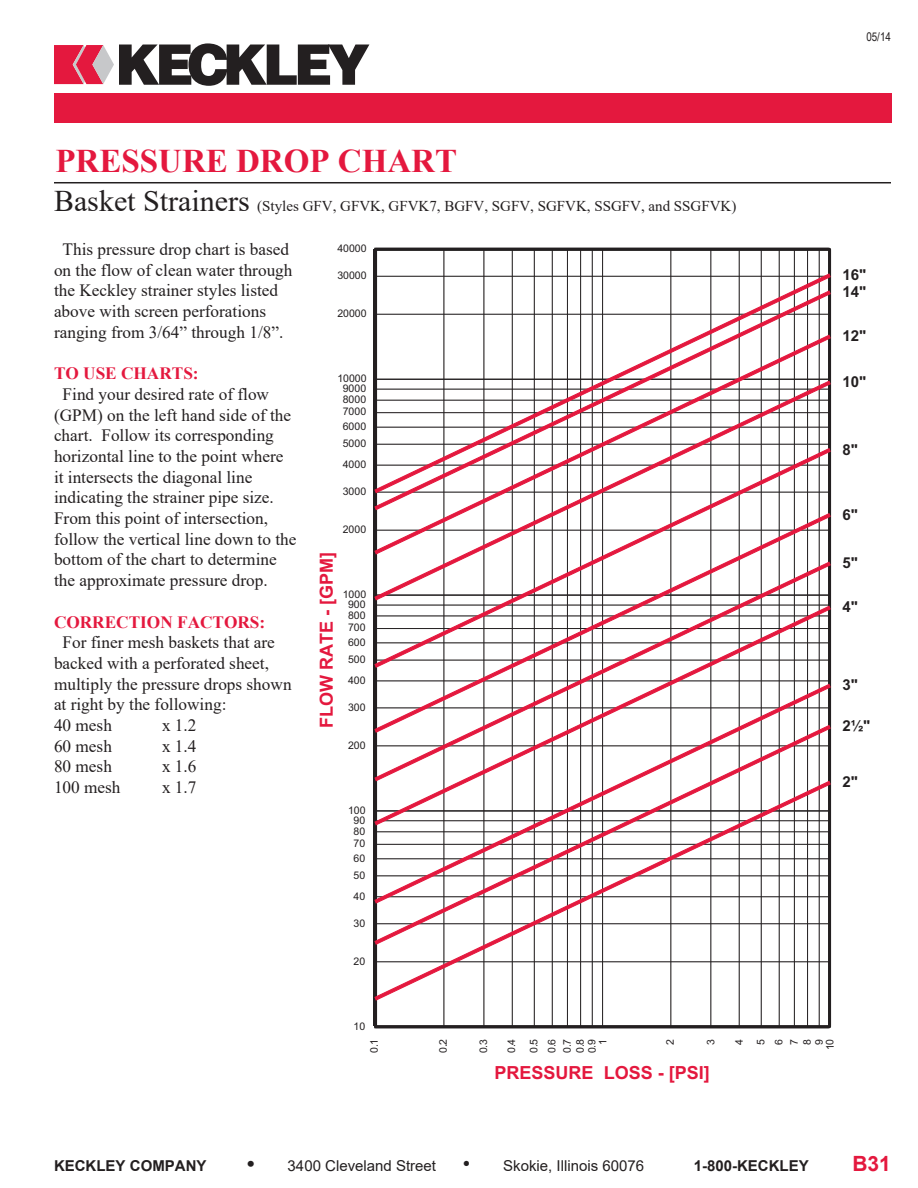
<style>
.page{position:relative;width:918px;height:1188px;background:#fff}
.page>*{position:absolute;margin:0;border:0;box-sizing:border-box;transform-origin:0 0}
.t1{font:700 33px "Times New Roman";color:#e4183e}
.t2{font:700 21px "Arial";color:#e4183e}
.t3{font:700 18px "Arial";color:#e4183e}
.t4{font:17.25px/20.7px "Times New Roman";color:#231f20}
.t5{font:700 17.25px "Times New Roman";color:#e4183e}
.t6{font:15px "Times New Roman";color:#231f20}
.t7{font:700 15px "Arial";color:#231f20}
.t8{font:15px "Arial";color:#231f20}
.t9{font:12px "Arial Narrow";color:#231f20}
.t10{font:10.5px/11.4px "Arial";color:#231f20}
.s1{font-size:30px}
.s2{font-weight:700;font-size:21px}
.s3{font-size:21px}
</style>
<div class="page">
<hr style="left:54px;top:182px;width:837px;height:1px;background:#231f20">
<svg style="left:374px;top:248px;width:457px;height:780px"></svg>
<hr style="left:376px;top:1026px;width:454px;height:2px;background:#231f20">
<hr style="left:444px;top:249px;width:1px;height:778px;background:#231f20">
<hr style="left:484px;top:249px;width:1px;height:778px;background:#231f20">
<hr style="left:512px;top:249px;width:1px;height:778px;background:#231f20">
<hr style="left:534px;top:249px;width:1px;height:778px;background:#231f20">
<hr style="left:552px;top:249px;width:1px;height:778px;background:#231f20">
<hr style="left:567px;top:249px;width:1px;height:778px;background:#231f20">
<hr style="left:580px;top:249px;width:1px;height:778px;background:#231f20">
<hr style="left:592px;top:249px;width:1px;height:778px;background:#231f20">
<hr style="left:671px;top:249px;width:1px;height:778px;background:#231f20">
<hr style="left:710px;top:249px;width:1px;height:778px;background:#231f20">
<hr style="left:739px;top:249px;width:1px;height:778px;background:#231f20">
<hr style="left:761px;top:249px;width:1px;height:778px;background:#231f20">
<hr style="left:779px;top:249px;width:1px;height:778px;background:#231f20">
<hr style="left:794px;top:249px;width:1px;height:778px;background:#231f20">
<hr style="left:807px;top:249px;width:1px;height:778px;background:#231f20">
<hr style="left:819px;top:249px;width:1px;height:778px;background:#231f20">
<hr style="left:375px;top:249px;width:1px;height:778px;background:#231f20">
<hr style="left:602px;top:249px;width:1px;height:778px;background:#231f20">
<hr style="left:829px;top:249px;width:1px;height:778px;background:#231f20">
<hr style="left:376px;top:249px;width:454px;height:1px;background:#231f20">
<hr style="left:374px;top:250px;width:2px;height:776px;background:#231f20">
<svg style="left:376px;top:273px;width:455px;height:17px"></svg>
<svg style="left:376px;top:290px;width:455px;height:44px"></svg>
<svg style="left:376px;top:334px;width:455px;height:46px"></svg>
<svg style="left:376px;top:380px;width:455px;height:67px"></svg>
<svg style="left:374px;top:447px;width:457px;height:65px"></svg>
<svg style="left:374px;top:512px;width:458px;height:49px"></svg>
<svg style="left:374px;top:561px;width:458px;height:221px"></svg>
<svg style="left:374px;top:605px;width:457px;height:78px"></svg>
<svg style="left:374px;top:683px;width:457px;height:41px"></svg>
<svg style="left:374px;top:724px;width:457px;height:56px"></svg>
<svg style="left:374px;top:780px;width:457px;height:221px"></svg>
<svg style="left:54px;top:43px;width:315px;height:43px"></svg>
<div style="left:54px;top:93px;width:837px;height:30px;background:#e4183e"></div>
<p class="t9" style="left:866px;top:28px;width:26px">05/14</p>
<p class="t1" style="left:56px;top:138px;width:403px">PRESSURE DROP CHART</p>
<p class="t6" style="left:54px;top:196px;width:684px"><span class="s1">Basket Strainers</span> (Styles GFV, GFVK, GFVK7, BGFV, SGFV, SGFVK, SSGFV, and SSGFVK)</p>
<p class="t4" style="left:54px;top:238px;width:240px;text-indent:9px">This pressure drop chart is based on the flow of clean water through the Keckley strainer styles listed above with screen perforations ranging from 3/64” through 1/8”.</p>
<p class="t5" style="left:54px;top:361px;width:146px">TO USE CHARTS:</p>
<p class="t4" style="left:54px;top:383px;width:244px;text-indent:9px">Find your desired rate of flow (GPM) on the left hand side of the chart. Follow its corresponding horizontal line to the point where it intersects the diagonal line indicating the strainer pipe size.<br>From this point of intersection, follow the vertical line down to the bottom of the chart to determine the approximate pressure drop.</p>
<p class="t5" style="left:54px;top:609px;width:213px">CORRECTION FACTORS:</p>
<p class="t4" style="left:54px;top:632px;width:239px;text-indent:9px">For finer mesh baskets that are backed with a perforated sheet, multiply the pressure drops shown at right by the following:</p>
<p class="t4" style="left:54px;top:714px;width:59px">40 mesh</p>
<p class="t4" style="left:162px;top:714px;width:36px">x 1.2</p>
<p class="t4" style="left:54px;top:735px;width:59px">60 mesh</p>
<p class="t4" style="left:162px;top:735px;width:36px">x 1.4</p>
<p class="t4" style="left:54px;top:756px;width:59px">80 mesh</p>
<p class="t4" style="left:162px;top:756px;width:36px">x 1.6</p>
<p class="t4" style="left:54px;top:776px;width:68px">100 mesh</p>
<p class="t4" style="left:162px;top:776px;width:36px">x 1.7</p>
<p class="t10" style="left:337px;top:243px;width:31px">40000</p>
<p class="t10" style="left:337px;top:270px;width:31px">30000</p>
<p class="t10" style="left:337px;top:308px;width:31px">20000</p>
<p class="t10" style="left:337px;top:373px;width:31px">10000</p>
<p class="t10" style="left:343px;top:383px;width:25px">9000</p>
<p class="t10" style="left:343px;top:394px;width:25px">8000</p>
<p class="t10" style="left:343px;top:406px;width:25px">7000</p>
<p class="t10" style="left:343px;top:421px;width:25px">6000</p>
<p class="t10" style="left:343px;top:438px;width:25px">5000</p>
<p class="t10" style="left:343px;top:459px;width:25px">4000</p>
<p class="t10" style="left:343px;top:486px;width:25px">3000</p>
<p class="t10" style="left:343px;top:524px;width:25px">2000</p>
<p class="t3" style="left:315px;top:728px;width:178px;rotate:-90deg">FLOW RATE - [GPM]</p>
<p class="t10" style="left:343px;top:589px;width:25px">1000</p>
<p class="t10" style="left:348px;top:599px;width:19px">900</p>
<p class="t10" style="left:348px;top:609px;width:19px">800</p>
<p class="t10" style="left:348px;top:622px;width:19px">700</p>
<p class="t10" style="left:348px;top:636px;width:19px">600</p>
<p class="t10" style="left:348px;top:654px;width:19px">500</p>
<p class="t10" style="left:348px;top:674px;width:19px">400</p>
<p class="t10" style="left:348px;top:701px;width:19px">300</p>
<p class="t10" style="left:348px;top:739px;width:19px">200</p>
<p class="t10" style="left:348px;top:804px;width:19px">100</p>
<p class="t10" style="left:353px;top:814px;width:13px">90</p>
<p class="t10" style="left:353px;top:825px;width:13px">80</p>
<p class="t10" style="left:353px;top:838px;width:13px">70</p>
<p class="t10" style="left:353px;top:852px;width:13px">60</p>
<p class="t10" style="left:353px;top:869px;width:13px">50</p>
<p class="t10" style="left:353px;top:890px;width:13px">40</p>
<p class="t10" style="left:353px;top:917px;width:13px">30</p>
<p class="t10" style="left:353px;top:955px;width:13px">20</p>
<p class="t7" style="left:842px;top:265px;width:25px">16"</p>
<p class="t7" style="left:842px;top:282px;width:25px">14"</p>
<p class="t7" style="left:842px;top:326px;width:25px">12"</p>
<p class="t7" style="left:842px;top:372px;width:25px">10"</p>
<p class="t7" style="left:842px;top:439px;width:17px">8"</p>
<p class="t7" style="left:842px;top:504px;width:17px">6"</p>
<p class="t7" style="left:842px;top:553px;width:17px">5"</p>
<p class="t7" style="left:842px;top:597px;width:17px">4"</p>
<p class="t7" style="left:842px;top:675px;width:17px">3"</p>
<p class="t7" style="left:842px;top:716px;width:30px">2½"</p>
<p class="t7" style="left:842px;top:772px;width:17px">2"</p>
<p class="t10" style="left:353px;top:1020px;width:13px">10</p>
<p class="t10" style="left:369px;top:1053px;width:16px;rotate:-90deg">0.1</p>
<p class="t10" style="left:438px;top:1053px;width:16px;rotate:-90deg">0.2</p>
<p class="t10" style="left:478px;top:1053px;width:16px;rotate:-90deg">0.3</p>
<p class="t10" style="left:500px;top:1053px;width:16px;line-height:22.2px;rotate:-90deg">0.4<br>0.5</p>
<p class="t10" style="left:544px;top:1053px;width:16px;line-height:15.3px;rotate:-90deg">0.6<br>0.7</p>
<p class="t10" style="left:574px;top:1053px;width:16px;line-height:11.9px;rotate:-90deg">0.8<br>0.9</p>
<p class="t10" style="left:597px;top:1045px;width:7px;rotate:-90deg">1</p>
<p class="t10" style="left:665px;top:1045px;width:7px;rotate:-90deg">2</p>
<p class="t10" style="left:705px;top:1045px;width:7px;rotate:-90deg">3</p>
<p class="t10" style="left:728px;top:1045px;width:7px;line-height:21.8px;rotate:-90deg">4<br>5</p>
<p class="t10" style="left:771px;top:1045px;width:7px;line-height:15.5px;rotate:-90deg">6<br>7</p>
<p class="t10" style="left:802px;top:1050px;width:13px;text-align:center;rotate:-90deg">8<br>9<br>10</p>
<p class="t3" style="left:494px;top:1060px;width:217px">PRESSURE LOSS - [PSI]</p>
<p class="t7" style="left:54px;top:1155px;width:154px">KECKLEY COMPANY</p>
<p class="t8" style="left:247px;top:1156px;width:190px"><span class="s2">•</span> 3400 Cleveland Street</p>
<p class="t8" style="left:463px;top:1156px;width:183px"><span class="s3">•</span> Skokie, Illinois 60076</p>
<p class="t7" style="left:694px;top:1155px;width:117px">1-800-KECKLEY</p>
<p class="t2" style="left:852px;top:1149px;width:40px">B31</p>
</div>
